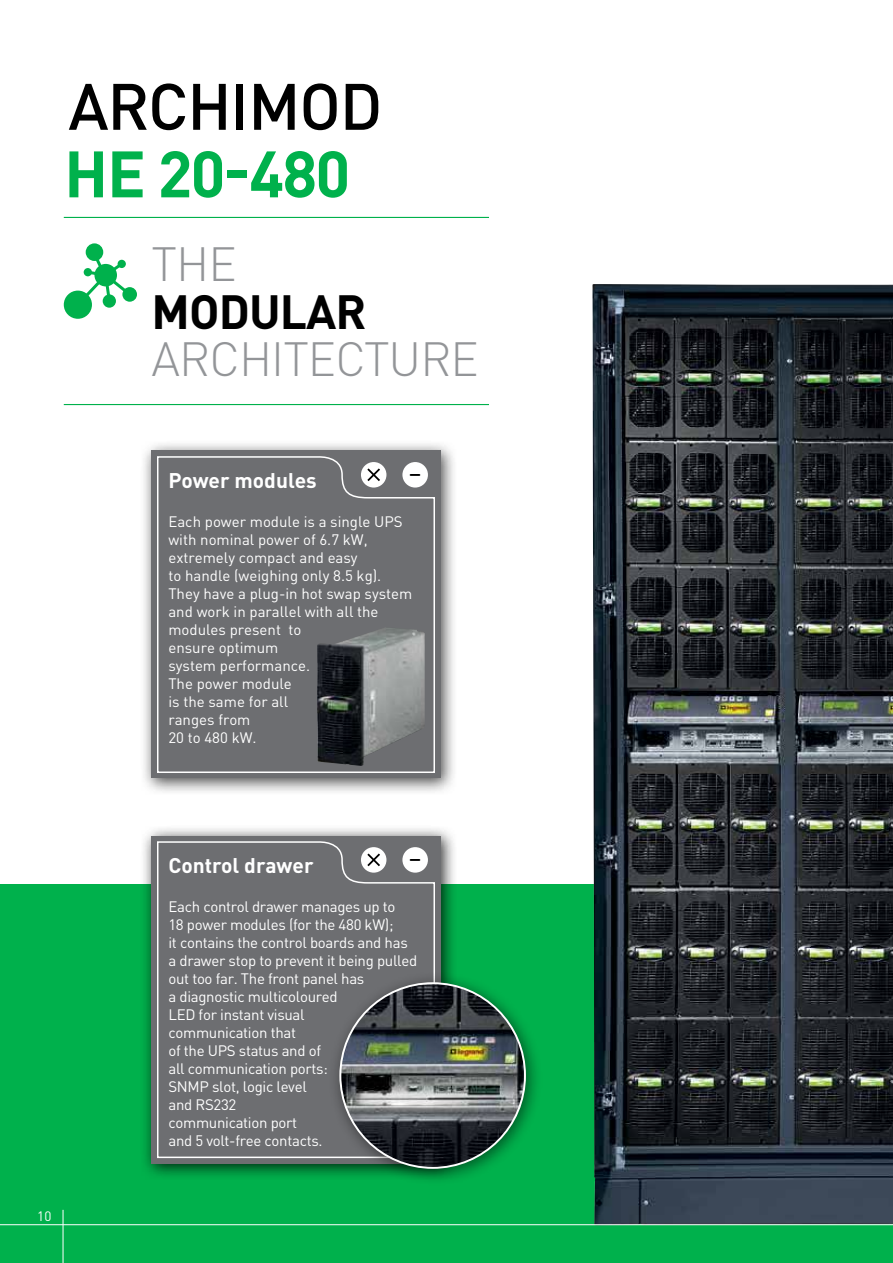
<style>
.page{position:relative;width:893px;height:1263px;background:#fff}
.page>*{position:absolute;margin:0;border:0;box-sizing:border-box;transform-origin:0 0}
.t1{font:500 64.5px "DIN Pro";letter-spacing:-.02em;color:#000}
.t2{font:700 64.5px "DIN Pro";letter-spacing:-.03em;color:#00b14c}
.t3{font:300 47.4px "DIN Pro";letter-spacing:-.02em;color:#939598}
.t4{font:700 47.4px "DIN Pro";letter-spacing:-.02em;color:#000}
.t5{font:700 21px "DIN Pro";color:#fff}
.t6{font:700 18px "Helvetica";color:#000}
.t7{font:15px/18px "DIN Pro";letter-spacing:-.02em;color:#fff}
.t8{font:15px/18px "DIN Pro";color:#fff}
.t9{font:13.5px "DIN Pro";color:#fff}
</style>
<div class="page">
<div style="left:0;top:884px;width:893px;height:379px;background:#00b14c"></div>
<div style="left:140px;top:439px;width:318px;height:356px;background:#000;opacity:.7"></div>
<div style="left:151px;top:451px;width:290px;height:327px;background:#6d6e71"></div>
<svg style="left:157px;top:456px;width:278px;height:317px"></svg>
<img style="left:317px;top:627px;width:108px;height:139px">
<div style="left:140px;top:824px;width:318px;height:356px;background:#000;opacity:.8"></div>
<div style="left:151px;top:836px;width:290px;height:327px;background:#6d6e71"></div>
<svg style="left:157px;top:841px;width:278px;height:318px"></svg>
<div style="left:329px;top:971px;width:214px;height:215px;background:#000;opacity:.5"></div>
<img style="left:340px;top:983px;width:185px;height:185px;border-radius:92px">
<div style="left:86px;top:243px;width:17px;height:18px;background:#00b14c;border-radius:50%"></div>
<div style="left:64px;top:291px;width:28px;height:28px;background:#00b14c;border-radius:50%"></div>
<svg style="left:122px;top:287px;width:15px;height:15px"></svg>
<svg style="left:74px;top:253px;width:60px;height:56px"></svg>
<hr style="left:64px;top:217px;width:425px;height:1px;background:#00b14c">
<hr style="left:64px;top:404px;width:425px;height:1px;background:#00b14c">
<img style="left:592px;top:284px;width:301px;height:940px">
<hr style="left:63px;top:1210px;width:1px;height:53px;background:#fff">
<hr style="left:0;top:1224px;width:893px;height:1px;background:#fff">
<h1 class="t1" style="left:68px;top:54px;width:316px">ARCHIMOD</h1>
<h1 class="t2" style="left:64px;top:120px;width:288px">HE 20-480</h1>
<h2 class="t3" style="left:152px;top:232px;width:87px">THE</h2>
<h2 class="t4" style="left:152px;top:272px;width:216px">MODULAR</h2>
<h2 class="t3" style="left:152px;top:327px;width:329px">ARCHITECTURE</h2>
<h3 class="t5" style="left:168px;top:462px;width:150px">Power modules</h3>
<p class="t8" style="left:168px;top:512px;width:245px">Each power module is a single UPS with nominal power of 6.7 kW, extremely compact and easy<br>to handle (weighing only 8.5 kg).<br>They have a plug-in hot swap system and work in parallel with all the modules present to<br>ensure optimum<br>system performance.<br>The power module<br>is the same for all<br>ranges from<br>20 to 480 kW.</p>
<p class="t6" style="left:410px;top:463px;width:12px">–</p>
<p class="t9" style="left:37px;top:1206px;width:16px">10</p>
<h3 class="t5" style="left:168px;top:848px;width:147px">Control drawer</h3>
<p class="t7" style="left:168px;top:897px;width:250px">Each control drawer manages up to<br>18 power modules (for the 480 kW);<br>it contains the control boards and has a drawer stop to prevent it being pulled out too far. The front panel has<br>a diagnostic multicoloured<br>LED for instant visual<br>communication that<br>of the UPS status and of<br>all communication ports:<br>SNMP slot, logic level<br>and RS232<br>communication port<br>and 5 volt-free contacts.</p>
<p class="t6" style="left:410px;top:848px;width:12px">–</p>
</div>
